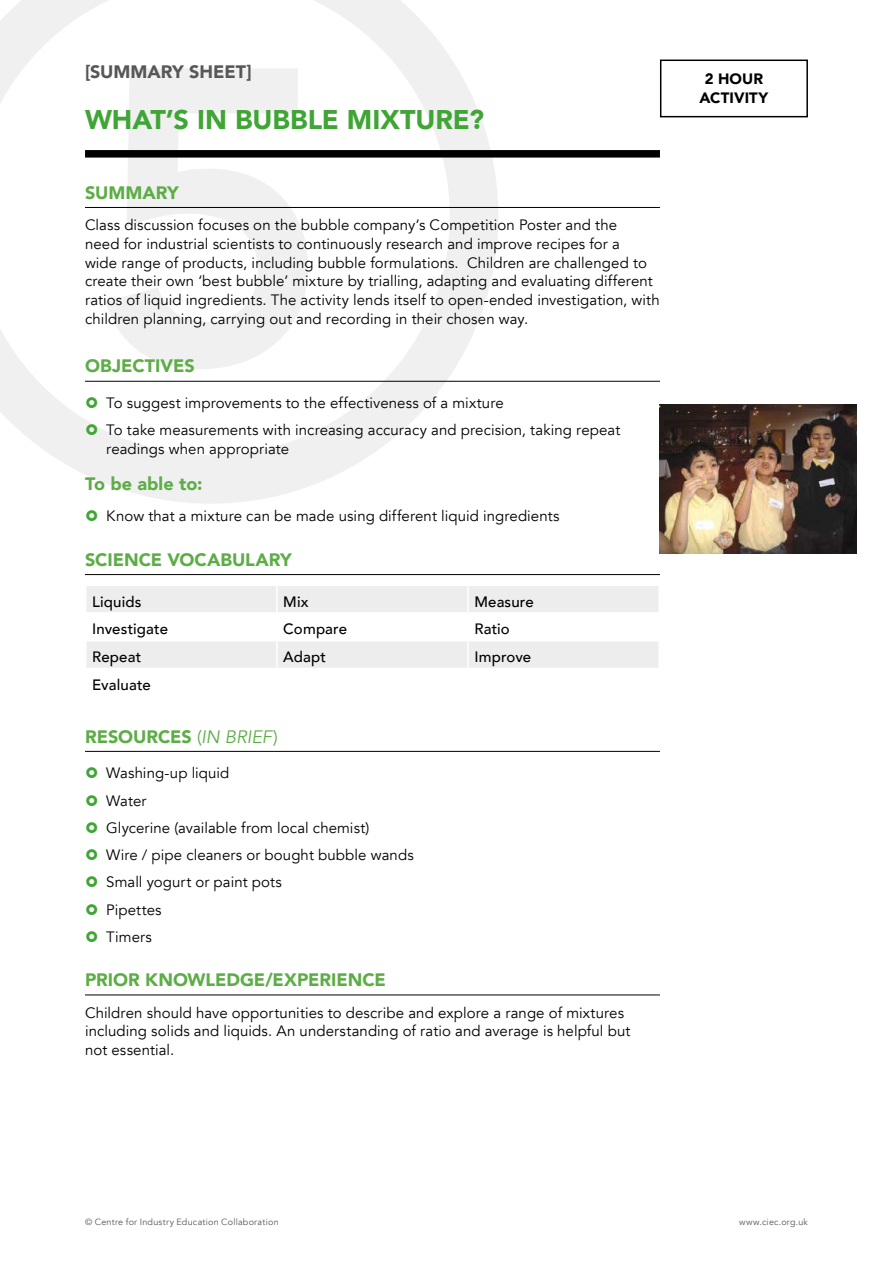
<style>
.page{position:relative;width:893px;height:1263px;background:#fff}
.page>*{position:absolute;margin:0;border:0;box-sizing:border-box;transform-origin:0 0}
.t1{font:800 417.9px "Avenir";color:#000}
.head{font:900 27px "Avenir";letter-spacing:-.005em;color:#3fa535}
.subhead{font:900 18px "Avenir";color:#5dad46}
.sheet_type{font:900 18px "Avenir";letter-spacing:-.005em;color:#575756}
.To_be_able_to{font:900 18px "Avenir";letter-spacing:.005em;color:#5dad46}
.body{font:15px/18.8px "Avenir";letter-spacing:.005em;color:#000}
.body-2{font:500 15px "Avenir";letter-spacing:.01em;color:#000}
.activitiy_length{font:900 15px/18.8px "Avenir";letter-spacing:.005em;color:#000;text-align:center}
.activitiy_length-2{font:9px "Avenir";letter-spacing:.025em;color:#575756}
.s1{font-weight:400}
.s2{font-weight:400;font-style:italic}
</style>
<div class="page">
<svg style="left:0;top:0;width:498px;height:504px"></svg>
<img style="left:660px;top:405px;width:197px;height:149px">
<div style="left:660px;top:60px;width:148px;height:57px;border:2px solid #000"></div>
<div style="left:85px;top:150px;width:575px;height:8px;background:#000"></div>
<hr style="left:85px;top:207px;width:575px;height:1px;background:#000">
<hr style="left:85px;top:381px;width:575px;height:1px;background:#000">
<hr style="left:85px;top:574px;width:575px;height:1px;background:#000">
<hr style="left:85px;top:751px;width:575px;height:1px;background:#000">
<hr style="left:85px;top:994px;width:575px;height:1px;background:#000">
<svg style="left:87px;top:586px;width:571px;height:82px;fill:#ededed"></svg>
<hr style="left:276px;top:586px;width:2px;height:26px;background:#fff">
<hr style="left:467px;top:586px;width:2px;height:26px;background:#fff">
<hr style="left:85px;top:612px;width:192px;height:2px;background:#fff">
<hr style="left:277px;top:612px;width:191px;height:2px;background:#fff">
<hr style="left:276px;top:614px;width:2px;height:26px;background:#fff">
<hr style="left:468px;top:612px;width:192px;height:2px;background:#fff">
<hr style="left:467px;top:614px;width:2px;height:26px;background:#fff">
<hr style="left:85px;top:640px;width:192px;height:1px;background:#fff">
<hr style="left:277px;top:640px;width:191px;height:1px;background:#fff">
<hr style="left:276px;top:641px;width:2px;height:27px;background:#fff">
<hr style="left:468px;top:640px;width:192px;height:1px;background:#fff">
<hr style="left:467px;top:641px;width:2px;height:27px;background:#fff">
<svg style="left:86px;top:397px;width:11px;height:11px"></svg>
<svg style="left:86px;top:424px;width:11px;height:11px"></svg>
<p class="sheet_type" style="left:85px;top:56px;width:168px">[SUMMARY SHEET]</p>
<p class="head" style="left:85px;top:96px;width:400px">WHAT’S IN BUBBLE MIXTURE?</p>
<h1 class="t1" style="left:87px;top:-106px;width:249px">5</h1>
<p class="activitiy_length" style="left:700px;top:69px;width:70px">2 HOUR<br>ACTIVITY</p>
<p class="subhead" style="left:85px;top:177px;width:95px">SUMMARY</p>
<p class="body" style="left:85px;top:216px;width:576px">Class discussion focuses on the bubble company’s Competition Poster and the<br>need for industrial scientists to continuously research and improve recipes for a<br>wide range of products, including bubble formulations. Children are challenged to create their own ‘best bubble’ mixture by trialling, adapting and evaluating different ratios of liquid ingredients. The activity lends itself to open-ended investigation, with children planning, carrying out and recording in their chosen way.</p>
<p class="subhead" style="left:85px;top:351px;width:111px">OBJECTIVES</p>
<p class="body" style="left:106px;top:394px;width:399px">To suggest improvements to the effectiveness of a mixture</p>
<p class="body" style="left:106px;top:421px;width:516px">To take measurements with increasing accuracy and precision, taking repeat readings when appropriate</p>
<p class="To_be_able_to" style="left:85px;top:468px;width:119px">To be able to:</p>
<p class="body" style="left:106px;top:507px;width:455px">Know that a mixture can be made using different liquid ingredients</p>
<p class="subhead" style="left:85px;top:544px;width:208px">SCIENCE VOCABULARY</p>
<p class="body-2" style="left:92px;top:588px;width:51px">Liquids</p>
<p class="body-2" style="left:283px;top:588px;width:27px">Mix</p>
<p class="body-2" style="left:474px;top:588px;width:61px">Measure</p>
<p class="body-2" style="left:92px;top:616px;width:77px">Investigate</p>
<p class="body-2" style="left:283px;top:616px;width:65px">Compare</p>
<p class="body-2" style="left:474px;top:616px;width:37px">Ratio</p>
<p class="body-2" style="left:92px;top:644px;width:51px">Repeat</p>
<p class="body-2" style="left:283px;top:644px;width:44px">Adapt</p>
<p class="body-2" style="left:474px;top:644px;width:58px">Improve</p>
<p class="body-2" style="left:92px;top:672px;width:60px">Evaluate</p>
<p class="subhead" style="left:85px;top:721px;width:194px">RESOURCES <span class="s1">(</span><span class="s2">IN BRIEF</span><span class="s1">)</span></p>
<p class="body" style="left:106px;top:764px;width:125px">Washing-up liquid</p>
<p class="body" style="left:106px;top:791px;width:42px">Water</p>
<p class="body" style="left:106px;top:818px;width:265px">Glycerine (available from local chemist)</p>
<p class="body" style="left:106px;top:846px;width:309px">Wire / pipe cleaners or bought bubble wands</p>
<p class="body" style="left:106px;top:873px;width:177px">Small yogurt or paint pots</p>
<p class="body" style="left:106px;top:900px;width:57px">Pipettes</p>
<p class="body" style="left:106px;top:927px;width:47px">Timers</p>
<p class="subhead" style="left:85px;top:964px;width:302px">PRIOR KNOWLEDGE/EXPERIENCE</p>
<p class="body" style="left:85px;top:1003px;width:547px">Children should have opportunities to describe and explore a range of mixtures including solids and liquids. An understanding of ratio and average is helpful but not essential.</p>
<p class="activitiy_length-2" style="left:85px;top:1217px;width:195px">© Centre for Industry Education Collaboration</p>
<p class="activitiy_length-2" style="left:739px;top:1217px;width:70px">www.ciec.org.uk</p>
</div>
